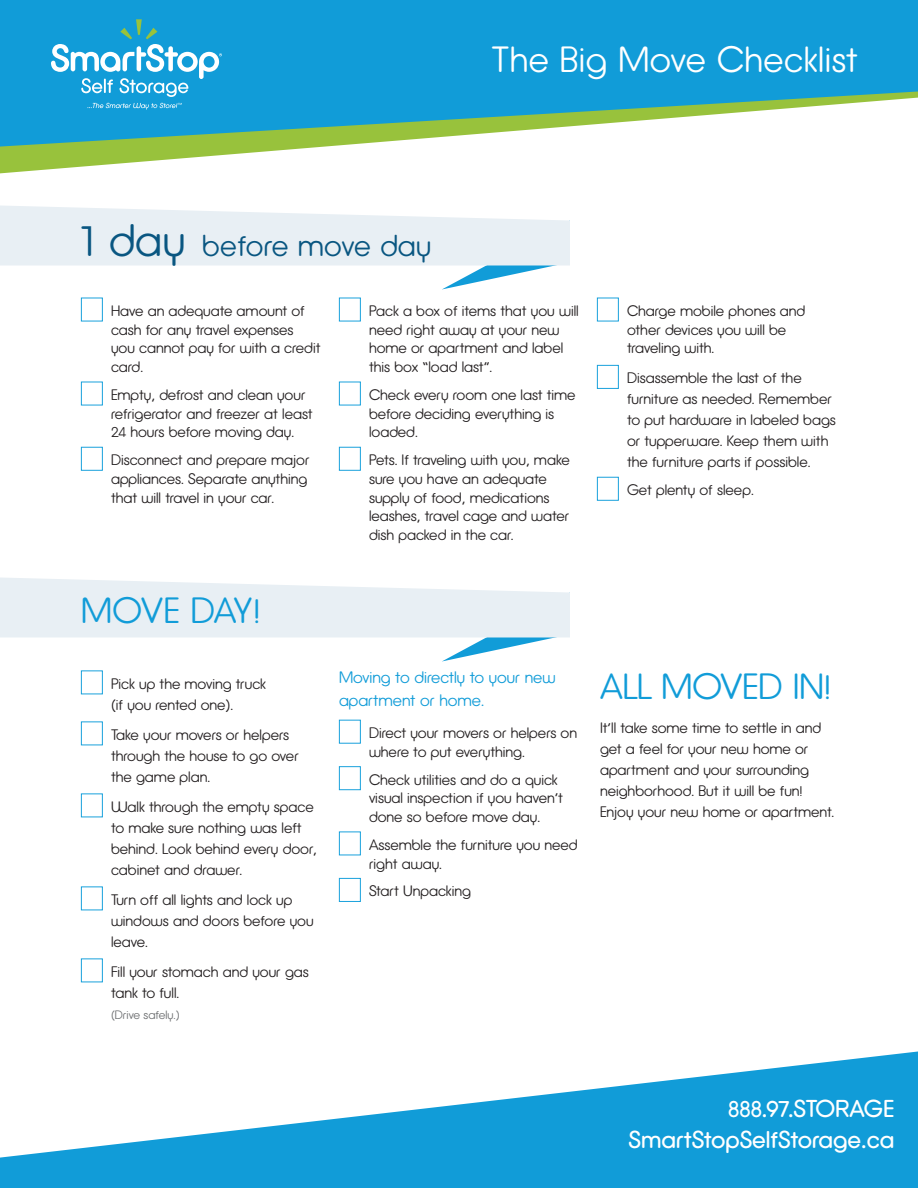
<style>
.page{position:relative;width:918px;height:1188px;background:#fff}
.page>*{position:absolute;margin:0;border:0;box-sizing:border-box;transform-origin:0 0}
.t1{font:300 36px "Defused";letter-spacing:.015em;color:#fff}
.t2{font:300 36px "Defused";color:#119cd8}
.t3{font:300 30px "Defused";letter-spacing:.005em;color:#095681}
.t4{font:24px/31px "Defused";color:#fff;text-align:right}
.Header_B{font:300 16.5px/22.5px "Defused";color:#119cd8}
.Checklist_Bullet{font:300 15px/18.8px "Defused";color:#231f20}
.Checklist_Body_Text{font:300 15px/21px "Defused";color:#231f20}
.Checklist_Bullet-2{font:300 12px "Defused";color:#6d6f71}
.s1{font-size:45px}
</style>
<div class="page">
<svg style="left:0;top:147px;width:319px;height:26px"></svg>
<svg style="left:0;top:0;width:918px;height:147px;background:#3aabce"></svg>
<svg style="left:51px;top:19px;width:171px;height:78px;background:#3caddd"></svg>
<svg style="left:87px;top:103px;width:95px;height:7px"></svg>
<svg style="left:0;top:1052px;width:918px;height:136px;fill:#119cd8"></svg>
<svg style="left:0;top:206px;width:570px;height:84px"></svg>
<svg style="left:0;top:577px;width:570px;height:85px"></svg>
<div style="left:81px;top:298px;width:22px;height:23px;border:1px solid #19a1dc"></div>
<div style="left:81px;top:382px;width:22px;height:23px;border:1px solid #19a1dc"></div>
<div style="left:81px;top:447px;width:22px;height:24px;border:1px solid #19a1dc"></div>
<div style="left:339px;top:298px;width:22px;height:23px;border:1px solid #19a1dc"></div>
<div style="left:339px;top:382px;width:22px;height:23px;border:1px solid #19a1dc"></div>
<div style="left:339px;top:447px;width:22px;height:24px;border:1px solid #19a1dc"></div>
<div style="left:597px;top:298px;width:22px;height:23px;border:1px solid #19a1dc"></div>
<div style="left:597px;top:365px;width:22px;height:24px;border:1px solid #19a1dc"></div>
<div style="left:597px;top:477px;width:22px;height:24px;border:1px solid #19a1dc"></div>
<div style="left:81px;top:670px;width:22px;height:24px;border:1px solid #19a1dc"></div>
<div style="left:81px;top:722px;width:22px;height:23px;border:1px solid #19a1dc"></div>
<div style="left:81px;top:794px;width:22px;height:23px;border:1px solid #19a1dc"></div>
<div style="left:81px;top:886px;width:22px;height:24px;border:1px solid #19a1dc"></div>
<div style="left:81px;top:958px;width:22px;height:24px;border:1px solid #19a1dc"></div>
<div style="left:339px;top:720px;width:22px;height:24px;border:1px solid #19a1dc"></div>
<div style="left:339px;top:766px;width:22px;height:24px;border:1px solid #19a1dc"></div>
<div style="left:339px;top:832px;width:22px;height:23px;border:1px solid #19a1dc"></div>
<div style="left:339px;top:878px;width:22px;height:24px;border:1px solid #19a1dc"></div>
<p class="t3" style="left:81px;top:228px;width:352px"><span class="s1">1 day</span> before move day</p>
<h1 class="t1" style="left:492px;top:38px;width:367px">The Big Move Checklist</h1>
<p class="Checklist_Bullet" style="left:111px;top:301px;width:211px">Have an adequate amount of cash for any travel expenses you cannot pay for with a credit card.</p>
<p class="Checklist_Bullet" style="left:111px;top:385px;width:203px">Empty, defrost and clean your refrigerator and freezer at least<br>24 hours before moving day.</p>
<p class="Checklist_Bullet" style="left:111px;top:450px;width:200px">Disconnect and prepare major appliances. Separate anything that will travel in your car.</p>
<p class="Checklist_Bullet" style="left:369px;top:301px;width:211px">Pack a box of items that you will need right away at your new home or apartment and label this box “load last”.</p>
<p class="Checklist_Bullet" style="left:369px;top:385px;width:208px">Check every room one last time before deciding everything is loaded.</p>
<p class="Checklist_Bullet" style="left:369px;top:450px;width:202px">Pets. If traveling with you, make sure you have an adequate supply of food, medications leashes, travel cage and water dish packed in the car.</p>
<p class="t2" style="left:81px;top:589px;width:181px">MOVE DAY!</p>
<p class="Checklist_Bullet" style="left:111px;top:673px;width:157px;line-height:21px">Pick up the moving truck (if you rented one).</p>
<p class="Checklist_Bullet" style="left:111px;top:724px;width:189px;line-height:21px">Take your movers or helpers through the house to go over the game plan.</p>
<p class="Checklist_Bullet" style="left:111px;top:796px;width:207px;line-height:21px">Walk through the empty space to make sure nothing was left behind. Look behind every door, cabinet and drawer.</p>
<p class="Checklist_Bullet" style="left:111px;top:889px;width:204px;line-height:21px">Turn off all lights and lock up windows and doors before you leave.</p>
<p class="Checklist_Bullet" style="left:111px;top:961px;width:199px;line-height:21px">Fill your stomach and your gas tank to full.</p>
<p class="Checklist_Bullet-2" style="left:111px;top:1008px;width:70px">(Drive safely.)</p>
<p class="Header_B" style="left:339px;top:666px;width:218px">Moving to directly to your new apartment or home.</p>
<p class="Checklist_Bullet" style="left:369px;top:723px;width:210px">Direct your movers or helpers on where to put everything.</p>
<p class="Checklist_Bullet" style="left:369px;top:770px;width:196px">Check utilities and do a quick visual inspection if you haven’t done so before move day.</p>
<p class="Checklist_Bullet" style="left:369px;top:835px;width:210px">Assemble the furniture you need right away.</p>
<p class="Checklist_Bullet" style="left:369px;top:882px;width:104px">Start Unpacking</p>
<p class="Checklist_Bullet" style="left:627px;top:301px;width:180px">Charge mobile phones and other devices you will be traveling with.</p>
<p class="Checklist_Bullet" style="left:627px;top:367px;width:210px;line-height:21px">Disassemble the last of the furniture as needed. Remember to put hardware in labeled bags or tupperware. Keep them with the furniture parts if possible.</p>
<p class="Checklist_Bullet" style="left:627px;top:480px;width:128px">Get plenty of sleep.</p>
<p class="t2" style="left:600px;top:665px;width:233px">ALL MOVED IN!</p>
<p class="Checklist_Body_Text" style="left:600px;top:717px;width:236px">It’ll take some time to settle in and get a feel for your new home or apartment and your surrounding neighborhood. But it will be fun!<br>Enjoy your new home or apartment.</p>
<h3 class="t4" style="left:629px;top:1093px;width:267px">888.97.STORAGE<br>SmartStopSelfStorage.ca</h3>
</div>
